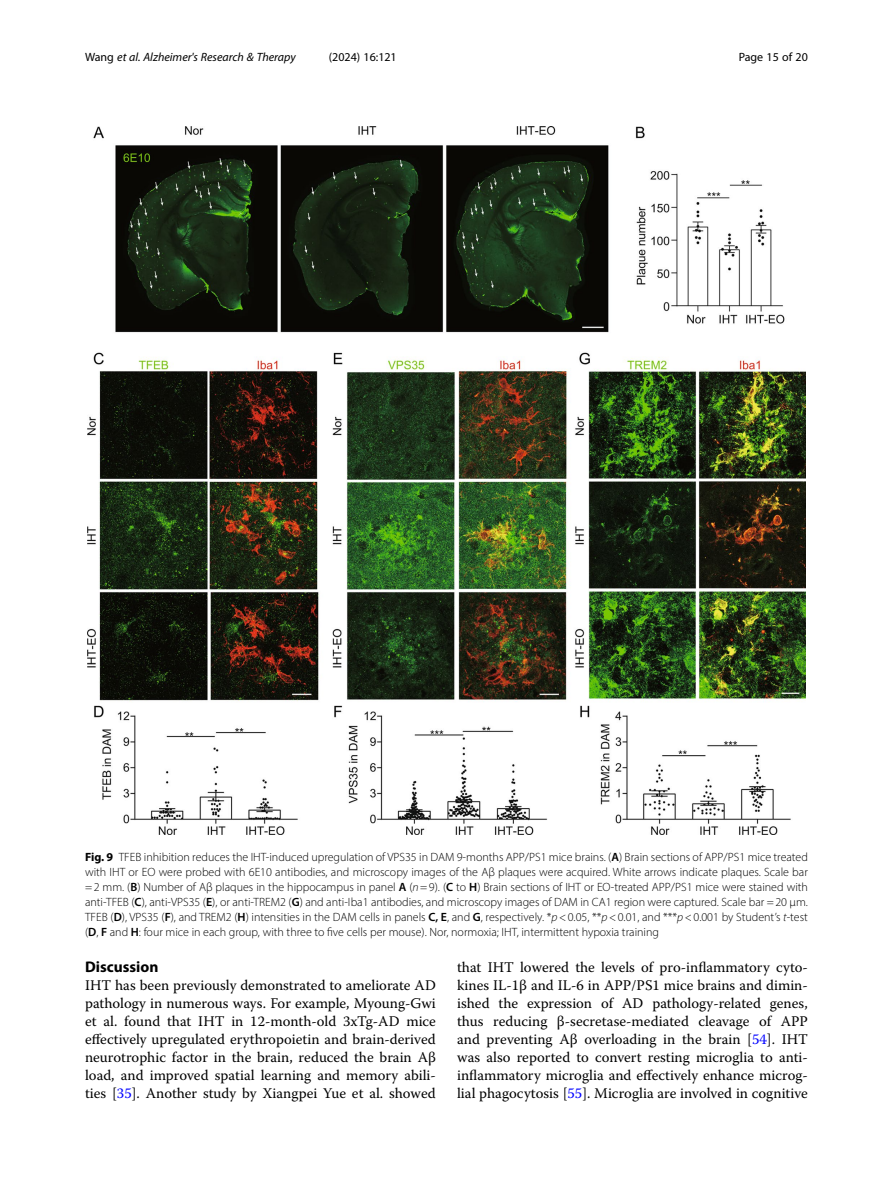
<style>
.page{position:relative;width:893px;height:1191px;background:#fff}
.page>*{position:absolute;margin:0;border:0;box-sizing:border-box;transform-origin:0 0}
.Head_1{font:700 15.45px "Myriad Pro";color:#000}
.Body_Text{font:14.7px/18px "Warnock Pro";color:#000;text-align:justify}
.Figure_Caption{font:300 12px/15px "Myriad Pro";color:#000;text-align:justify}
.t1{font:italic 12px "Myriad Pro";color:#000}
.t2{font:12px "Myriad Pro";color:#000}
.s1{font-style:normal}
.s2{font-weight:700}
.s3{font-weight:600}
.s4{font-style:italic}
.s5{color:#00f}
</style>
<div class="page">
<img style="left:87px;top:126px;width:719px;height:708px">
<p class="t1" style="left:85px;top:50px;width:212px"><span class="s1">Wang</span> et al. Alzheimer's Research &amp; Therapy</p>
<p class="t2" style="left:329px;top:50px;width:70px">(2024) 16:121</p>
<p class="t2" style="left:739px;top:50px;width:71px">Page 15 of 20</p>
<p class="Figure_Caption" style="left:85px;top:850px;width:724px"><span class="s2">Fig. 9</span> TFEB inhibition reduces the IHT-induced upregulation of VPS35 in DAM 9-months APP/PS1 mice brains. (<span class="s3">A</span>) Brain sections of APP/PS1 mice treated with IHT or EO were probed with 6E10 antibodies, and microscopy images of the Aβ plaques were acquired. White arrows indicate plaques. Scale bar =2 mm. (<span class="s3">B</span>) Number of Aβ plaques in the hippocampus in panel <span class="s3">A</span> (<span class="s4">n</span>=9). (<span class="s3">C</span> to <span class="s3">H</span>) Brain sections of IHT or EO-treated APP/PS1 mice were stained with anti-TFEB (<span class="s3">C</span>), anti-VPS35 (<span class="s3">E</span>), or anti-TREM2 (<span class="s3">G</span>) and anti-Iba1 antibodies, and microscopy images of DAM in CA1 region were captured. Scale bar =20 μm.<br>TFEB (<span class="s3">D</span>), VPS35 (<span class="s3">F</span>), and TREM2 (<span class="s3">H</span>) intensities in the DAM cells in panels <span class="s3">C, E</span>, and <span class="s3">G</span>, respectively. *<span class="s4">p</span>&lt;0.05, **<span class="s4">p</span>&lt;0.01, and ***<span class="s4">p</span>&lt;0.001 by Student’s <span class="s4">t</span>-test (<span class="s3">D</span>, <span class="s3">F</span> and <span class="s3">H</span>: four mice in each group, with three to five cells per mouse). Nor, normoxia; IHT, intermittent hypoxia training</p>
<p class="Head_1" style="left:85px;top:957px;width:75px">Discussion</p>
<p class="Body_Text" style="left:85px;top:976px;width:352px">IHT has been previously demonstrated to ameliorate AD pathology in numerous ways. For example, Myoung-Gwi et al. found that IHT in 12-month-old 3xTg-AD mice effectively upregulated erythropoietin and brain-derived neurotrophic factor in the brain, reduced the brain Aβ load, and improved spatial learning and memory abili&shy;ties [<span class="s5">35</span>]. Another study by Xiangpei Yue et al. showed</p>
<p class="Body_Text" style="left:457px;top:958px;width:352px">that IHT lowered the levels of pro-inflammatory cyto&shy;kines IL-1β and IL-6 in APP/PS1 mice brains and dimin&shy;ished the expression of AD pathology-related genes, thus reducing β-secretase-mediated cleavage of APP and preventing Aβ overloading in the brain [<span class="s5">54</span>]. IHT was also reported to convert resting microglia to anti&shy;inflammatory microglia and effectively enhance microg&shy;lial phagocytosis [<span class="s5">55</span>]. Microglia are involved in cognitive</p>
</div>
